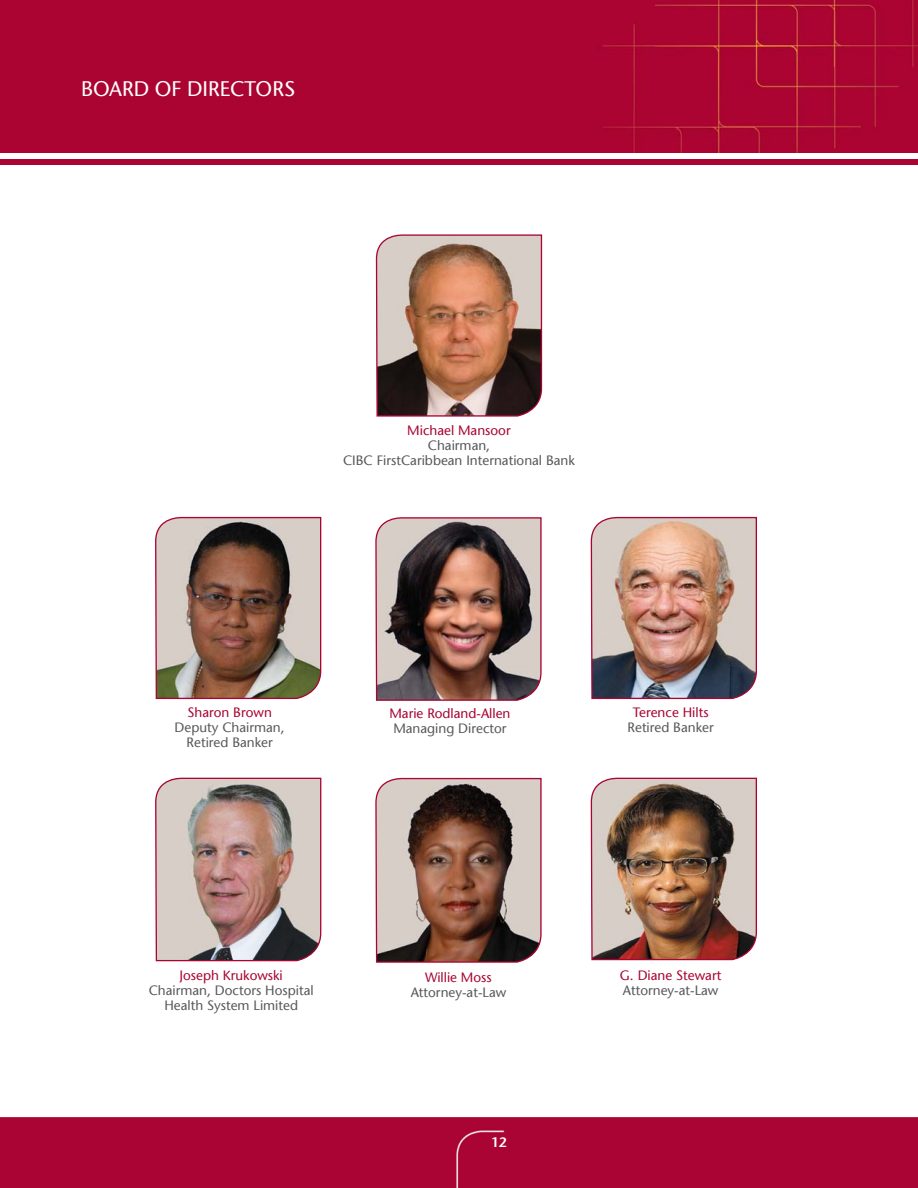
<style>
.page{position:relative;width:918px;height:1188px;background:#fff}
.page>*{position:absolute;margin:0;border:0;box-sizing:border-box;transform-origin:0 0}
.t1{font:500 21px "Stone Sans ITC";color:#fff}
.t2{font:13.5px/15px "Stone Sans LT";color:#58595b;text-align:center}
.t3{font:13.5px "Stone Sans LT";color:#a90432}
.t4{font:600 13.5px "Stone Sans LT";color:#fff}
</style>
<div class="page">
<div style="left:0;top:1117px;width:918px;height:71px;background:#a90433"></div>
<div style="left:0;top:0;width:918px;height:152px;background:#ab0432"></div>
<div style="left:0;top:159px;width:918px;height:5px;background:#a90432"></div>
<svg style="left:375px;top:234px;width:168px;height:183px;background:#a68170"></svg>
<img style="left:155px;top:516px;width:167px;height:184px">
<img style="left:590px;top:516px;width:167px;height:184px">
<svg style="left:375px;top:777px;width:167px;height:186px;background:#967a70"></svg>
<img style="left:375px;top:517px;width:167px;height:184px">
<img style="left:590px;top:777px;width:167px;height:184px">
<img style="left:155px;top:777px;width:167px;height:185px">
<h1 class="t1" style="left:81px;top:76px;width:216px">BOARD OF DIRECTORS</h1>
<p class="t3" style="left:407px;top:422px;width:105px">Michael Mansoor</p>
<p class="t2" style="left:343px;top:438px;width:233px">Chairman,<br>CIBC FirstCaribbean International Bank</p>
<p class="t3" style="left:187px;top:704px;width:86px">Sharon Brown</p>
<p class="t2" style="left:175px;top:720px;width:112px">Deputy Chairman,<br>Retired Banker</p>
<p class="t3" style="left:389px;top:705px;width:123px">Marie Rodland-Allen</p>
<p class="t2" style="left:393px;top:721px;width:115px">Managing Director</p>
<p class="t3" style="left:180px;top:968px;width:105px">Joseph Krukowski</p>
<p class="t2" style="left:149px;top:983px;width:167px">Chairman, Doctors Hospital<br>Health System Limited</p>
<p class="t3" style="left:425px;top:969px;width:68px">Willie Moss</p>
<p class="t2" style="left:411px;top:985px;width:97px">Attorney-at-Law</p>
<p class="t4" style="left:491px;top:1134px;width:17px">12</p>
<p class="t3" style="left:633px;top:704px;width:77px">Terence Hilts</p>
<p class="t2" style="left:628px;top:720px;width:88px">Retired Banker</p>
<p class="t3" style="left:620px;top:967px;width:103px">G. Diane Stewart</p>
<p class="t2" style="left:623px;top:983px;width:97px">Attorney-at-Law</p>
</div>
